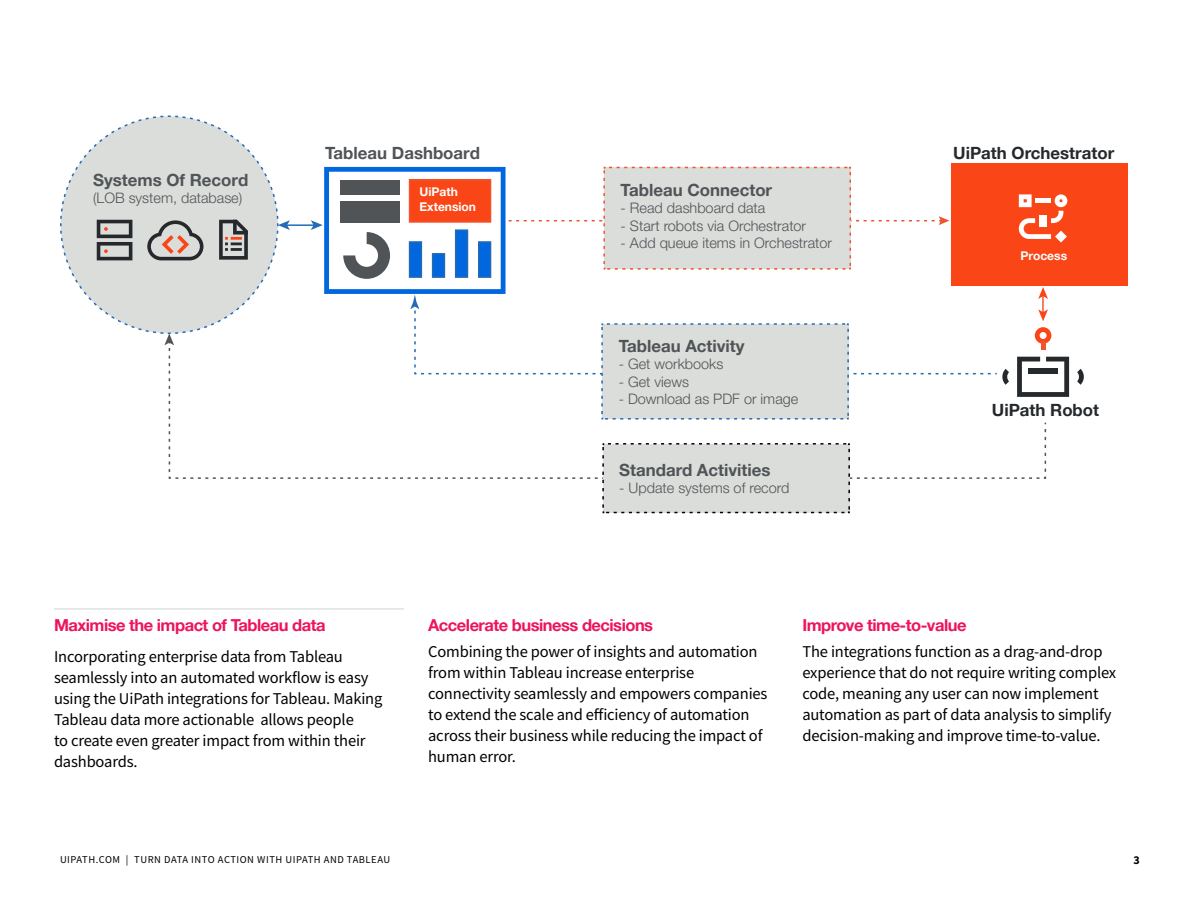
<style>
.page{position:relative;width:1200px;height:900px;background:#fff}
.page>*{position:absolute;margin:0;border:0;box-sizing:border-box;transform-origin:0 0}
.t1{font:700 16.8px "Helvetica Neue LT Pro";color:#515457}
.t2{font:700 16.8px "Helvetica Neue LT Pro";color:#25292c}
.t3{font:16.5px/21px "Source Sans Pro";letter-spacing:-.01em;color:#000}
.pink_title_list{font:700 16.5px "Helvetica Neue LT Pro";letter-spacing:-.03em;color:#ed145b}
.t4{font:300 14.4px "Helvetica Neue LT Pro";color:#515457}
.t5{font:700 12px/14.4px "Helvetica Neue LT Pro";color:#fff}
.t6{font:700 12px "Source Sans Pro";color:#000}
.t7{font:10.5px "Source Sans Pro";letter-spacing:.05em;color:#000}
</style>
<div class="page">
<hr style="left:54px;top:608px;width:350px;height:2px;background:#dfe3e3">
<svg style="left:1077px;top:369px;width:7px;height:16px"></svg>
<div style="left:951px;top:164px;width:177px;height:122px;background:#fa4616"></div>
<svg style="left:60px;top:115px;width:1009px;height:399px"></svg>
<p class="t1" style="left:325px;top:142px;width:156px">Tableau Dashboard</p>
<p class="t1" style="left:93px;top:169px;width:157px">Systems Of Record</p>
<p class="t4" style="left:93px;top:189px;width:151px">(LOB system, database)</p>
<p class="t5" style="left:420px;top:185px;width:58px">UiPath<br>Extension</p>
<p class="t1" style="left:621px;top:180px;width:153px">Tableau Connector</p>
<p class="t4" style="left:621px;top:199px;width:146px">- Read dashboard data</p>
<p class="t4" style="left:621px;top:217px;width:187px">- Start robots via Orchestrator</p>
<p class="t4" style="left:621px;top:234px;width:213px">- Add queue items in Orchestrator</p>
<p class="t1" style="left:619px;top:336px;width:127px">Tableau Activity</p>
<p class="t4" style="left:619px;top:355px;width:106px">- Get workbooks</p>
<p class="t4" style="left:619px;top:373px;width:72px">- Get views</p>
<p class="t4" style="left:619px;top:390px;width:181px">- Download as PDF or image</p>
<p class="t1" style="left:619px;top:460px;width:153px">Standard Activities</p>
<p class="t4" style="left:619px;top:479px;width:172px">- Update systems of record</p>
<p class="t2" style="left:953px;top:142px;width:162px">UiPath Orchestrator</p>
<p class="t5" style="left:1021px;top:248px;width:48px">Process</p>
<p class="t2" style="left:992px;top:400px;width:109px">UiPath Robot</p>
<p class="pink_title_list" style="left:54px;top:615px;width:273px">Maximise the impact of Tableau data</p>
<p class="t3" style="left:54px;top:646px;width:330px">Incorporating enterprise data from Tableau seamlessly into an automated workflow is easy using the UiPath integrations for Tableau. Making Tableau data more actionable allows people<br>to create even greater impact from within their dashboards.</p>
<p class="pink_title_list" style="left:428px;top:615px;width:227px">Accelerate business decisions</p>
<p class="t3" style="left:428px;top:641px;width:341px">Combining the power of insights and automation from within Tableau increase enterprise connectivity seamlessly and empowers companies to extend the scale and efficiency of automation across their business while reducing the impact of human error.</p>
<p class="pink_title_list" style="left:802px;top:615px;width:166px">Improve time-to-value</p>
<p class="t3" style="left:802px;top:641px;width:315px">The integrations function as a drag-and-drop experience that do not require writing complex code, meaning any user can now implement automation as part of data analysis to simplify decision-making and improve time-to-value.</p>
<p class="t7" style="left:60px;top:853px;width:332px">UIPATH.COM | TURN DATA INTO ACTION WITH UIPATH AND TABLEAU</p>
<p class="t6" style="left:1134px;top:852px;width:8px">3</p>
</div>
